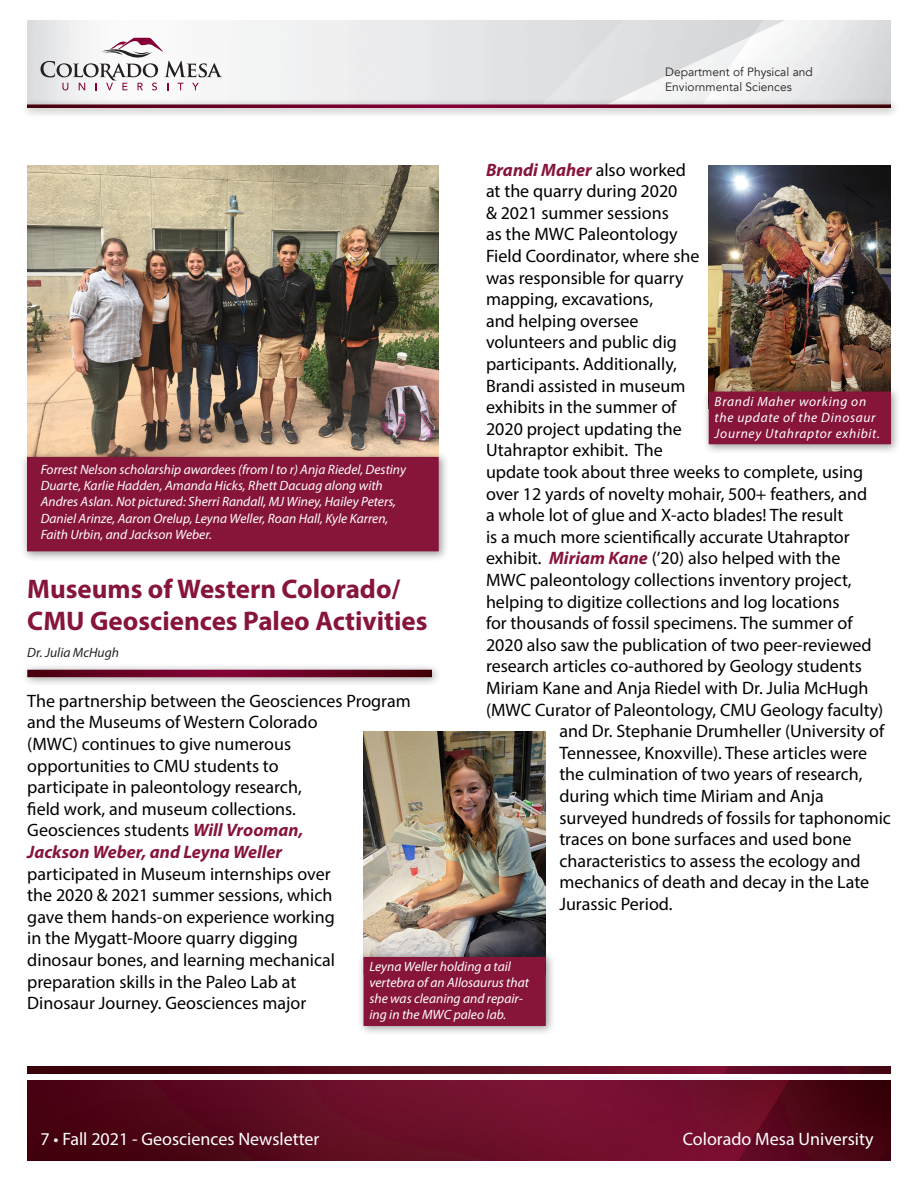
<style>
.page{position:relative;width:918px;height:1188px;background:#fff}
.page>*{position:absolute;margin:0;border:0;box-sizing:border-box;transform-origin:0 0}
.t1{font:700 27px/32.4px "Myriad Pro";color:#87153a}
.t2{font:18px/21.6px "Myriad Pro";color:#000}
.t3{font:18px "Myriad Pro";color:#fff}
.t4{font:italic 700 18px "Myriad Pro";color:#87153a}
.t5{font:italic 13.5px/16.2px "Myriad Pro";color:#fff}
.t6{font:italic 13.5px/16.2px "Myriad Pro";letter-spacing:.05em;color:#fff}
.t7{font:italic 13.5px "Myriad Pro";color:#242021}
.t8{font:12px/14.4px "Avenir";color:#242021}
.s1{font-weight:400;font-style:normal;color:#000}
.s2{font-weight:700;font-style:italic;color:#87153a}
</style>
<div class="page">
<img style="left:27px;top:1080px;width:864px;height:81px">
<img style="left:27px;top:1066px;width:864px;height:7px">
<img style="left:27px;top:20px;width:864px;height:78px">
<div style="left:21px;top:98px;width:880px;height:20px;background:#231f20;opacity:.45"></div>
<svg style="left:27px;top:104px;width:864px;height:4px;background:#731a37"></svg>
<svg style="left:41px;top:38px;width:181px;height:52px"></svg>
<div style="left:21px;top:663px;width:421px;height:24px;background:#231f20;opacity:.45"></div>
<svg style="left:27px;top:670px;width:405px;height:7px;background:#660021"></svg>
<img style="left:364px;top:731px;width:182px;height:220px">
<div style="left:357px;top:951px;width:199px;height:85px;background:#231f20;opacity:.45"></div>
<div style="left:364px;top:957px;width:182px;height:69px;background:#87153a"></div>
<img style="left:709px;top:166px;width:182px;height:219px">
<div style="left:702px;top:385px;width:199px;height:69px;background:#231f20;opacity:.45"></div>
<div style="left:709px;top:392px;width:182px;height:52px;background:#87153a"></div>
<img style="left:27px;top:166px;width:412px;height:285px">
<div style="left:21px;top:451px;width:428px;height:111px;background:#231f20;opacity:.45"></div>
<div style="left:27px;top:457px;width:412px;height:94px;background:#87153a"></div>
<p class="t8" style="left:665px;top:65px;width:149px">Department of Physical and<br>Enviornmental Sciences</p>
<p class="t4" style="left:486px;top:158px;width:201px">Brandi Maher <span class="s1">also worked</span></p>
<p class="t2" style="left:486px;top:180px;width:193px">at the quarry during 2020</p>
<p class="t2" style="left:486px;top:202px;width:184px">&amp; 2021 summer sessions</p>
<p class="t2" style="left:486px;top:223px;width:193px">as the MWC Paleontology</p>
<p class="t2" style="left:486px;top:245px;width:215px">Field Coordinator, where she</p>
<p class="t2" style="left:486px;top:266px;width:199px">was responsible for quarry</p>
<p class="t2" style="left:486px;top:288px;width:169px">mapping, excavations,</p>
<p class="t2" style="left:486px;top:310px;width:154px">and helping oversee</p>
<p class="t2" style="left:486px;top:331px;width:192px">volunteers and public dig</p>
<p class="t2" style="left:486px;top:353px;width:192px">participants. Additionally,</p>
<p class="t2" style="left:486px;top:374px;width:201px">Brandi assisted in museum</p>
<p class="t2" style="left:486px;top:396px;width:192px">exhibits in the summer of</p>
<p class="t2" style="left:486px;top:418px;width:197px">2020 project updating the</p>
<p class="t2" style="left:486px;top:439px;width:178px">Utahraptor exhibit. The</p>
<p class="t2" style="left:486px;top:461px;width:379px">update took about three weeks to complete, using</p>
<p class="t2" style="left:486px;top:482px;width:383px">over 12 yards of novelty mohair, 500+ feathers, and</p>
<p class="t2" style="left:486px;top:504px;width:359px">a whole lot of glue and X-acto blades! The result</p>
<p class="t2" style="left:486px;top:526px;width:365px">is a much more scientifically accurate Utahraptor</p>
<p class="t2" style="left:486px;top:547px;width:356px">exhibit. <span class="s2">Miriam Kane</span> (’20) also helped with the</p>
<p class="t2" style="left:486px;top:569px;width:367px">MWC paleontology collections inventory project,</p>
<p class="t2" style="left:486px;top:590px;width:355px">helping to digitize collections and log locations</p>
<p class="t2" style="left:486px;top:612px;width:368px">for thousands of fossil specimens. The summer of</p>
<p class="t2" style="left:486px;top:634px;width:387px">2020 also saw the publication of two peer-reviewed</p>
<p class="t2" style="left:486px;top:655px;width:377px">research articles co-authored by Geology students</p>
<p class="t2" style="left:486px;top:677px;width:384px">Miriam Kane and Anja Riedel with Dr. Julia McHugh</p>
<p class="t2" style="left:486px;top:698px;width:399px">(MWC Curator of Paleontology, CMU Geology faculty)</p>
<p class="t2" style="left:559px;top:720px;width:326px">and Dr. Stephanie Drumheller (University of</p>
<p class="t2" style="left:559px;top:742px;width:309px">Tennessee, Knoxville). These articles were</p>
<p class="t2" style="left:559px;top:763px;width:305px">the culmination of two years of research,</p>
<p class="t2" style="left:559px;top:785px;width:266px">during which time Miriam and Anja</p>
<p class="t2" style="left:559px;top:806px;width:333px">surveyed hundreds of fossils for taphonomic</p>
<p class="t2" style="left:559px;top:828px;width:294px">traces on bone surfaces and used bone</p>
<p class="t2" style="left:559px;top:850px;width:303px">characteristics to assess the ecology and</p>
<p class="t2" style="left:559px;top:871px;width:311px">mechanics of death and decay in the Late</p>
<p class="t2" style="left:559px;top:893px;width:115px">Jurassic Period.</p>
<p class="t6" style="left:715px;top:393px;width:167px">Brandi Maher working on the update of the Dinosaur<br>Journey Utahraptor exhibit.</p>
<p class="t5" style="left:41px;top:461px;width:367px">Forrest Nelson scholarship awardees (from l to r) Anja Riedel, Destiny Duarte, Karlie Hadden, Amanda Hicks, Rhett Dacuag along with Andres Aslan. Not pictured: Sherri Randall, MJ Winey, Hailey Peters, Daniel Arinze, Aaron Orelup, Leyna Weller, Roan Hall, Kyle Karren, Faith Urbin, and Jackson Weber.</p>
<p class="t1" style="left:27px;top:572px;width:402px">Museums of Western Colorado/<br>CMU Geosciences Paleo Activities</p>
<p class="t7" style="left:27px;top:644px;width:93px">Dr. Julia McHugh</p>
<p class="t2" style="left:27px;top:690px;width:385px">The partnership between the Geosciences Program and the Museums of Western Colorado<br>(MWC) continues to give numerous<br>opportunities to CMU students to<br>participate in paleontology research,<br>field work, and museum collections.<br>Geosciences students <span class="s2">Will Vrooman,<br>Jackson Weber, and Leyna Weller<br></span>participated in Museum internships over<br>the 2020 &amp; 2021 summer sessions, which<br>gave them hands-on experience working<br>in the Mygatt-Moore quarry digging<br>dinosaur bones, and learning mechanical preparation skills in the Paleo Lab at<br>Dinosaur Journey. Geosciences major</p>
<p class="t5" style="left:369px;top:958px;width:161px">Leyna Weller holding a tail vertebra of an Allosaurus that she was cleaning and repair&shy;ing in the MWC paleo lab.</p>
<p class="t3" style="left:40px;top:1127px;width:281px">7 • Fall 2021 - Geosciences Newsletter</p>
<p class="t3" style="left:683px;top:1127px;width:192px">Colorado Mesa University</p>
</div>
